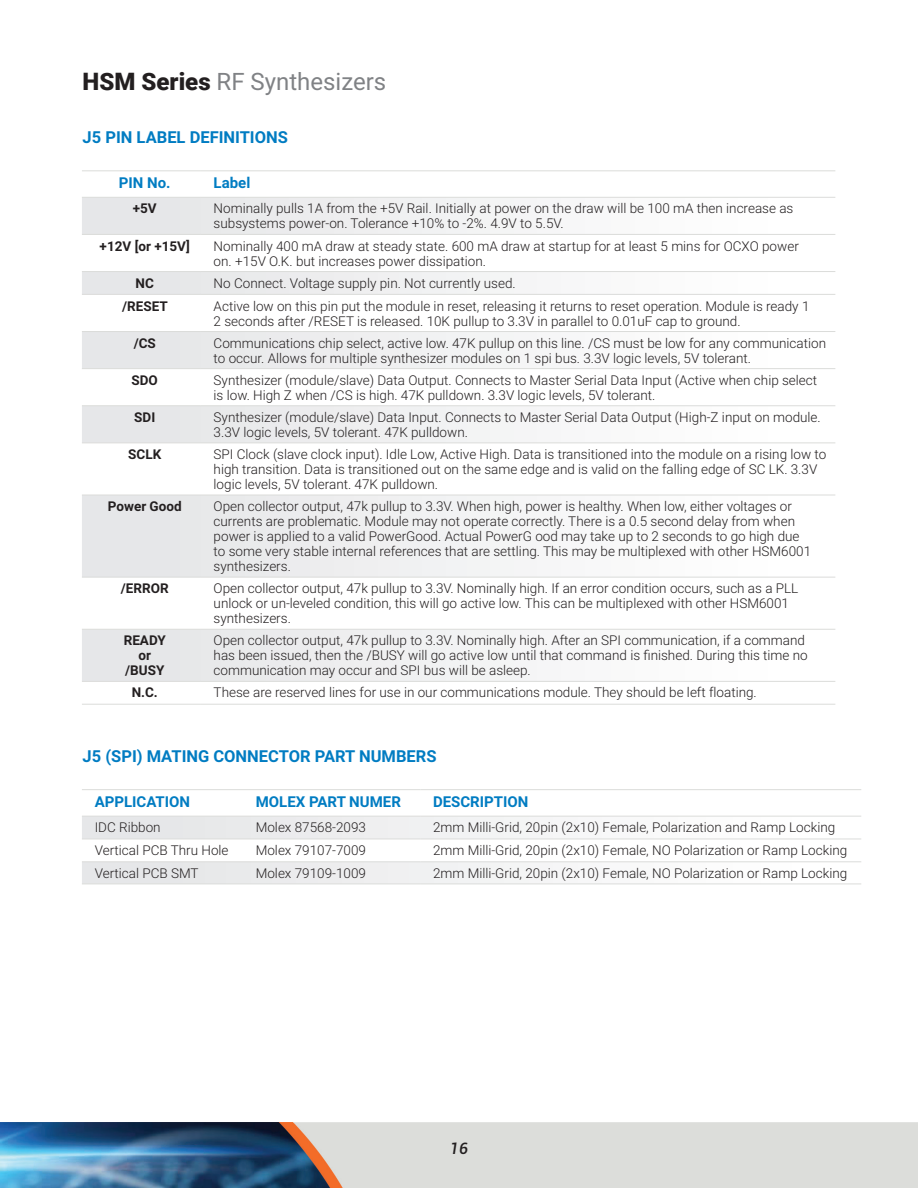
<style>
.page{position:relative;width:918px;height:1188px;background:#fff}
.page>*{position:absolute;margin:0;border:0;box-sizing:border-box;transform-origin:0 0}
.t1{font:24px "Roboto";color:#808285}
.t2{font:700 16.5px "Roboto";color:#007cc2}
.t3{font:italic 500 15.75px "Roboto";color:#231f20}
.t4{font:700 15px "Roboto";color:#007cc2}
.t5{font:300 13.5px/15px "Roboto";color:#231f20}
.t6{font:700 13.5px/15px "Roboto";color:#231f20;text-align:center}
.s1{font-weight:900;color:#231f20}
</style>
<div class="page">
<img style="left:0;top:1123px;width:918px;height:65px">
<svg style="left:82px;top:817px;width:779px;height:67px"></svg>
<hr style="left:82px;top:789px;width:161px;height:1px;background:#dbdcda">
<hr style="left:243px;top:789px;width:177px;height:1px;background:#dbdcda">
<hr style="left:420px;top:789px;width:441px;height:1px;background:#dbdcda">
<hr style="left:82px;top:816px;width:161px;height:1px;background:#dbdcda">
<hr style="left:243px;top:816px;width:177px;height:1px;background:#dbdcda">
<hr style="left:420px;top:816px;width:441px;height:1px;background:#dbdcda">
<hr style="left:82px;top:839px;width:161px;height:1px;background:#dbdcda">
<hr style="left:243px;top:839px;width:177px;height:1px;background:#dbdcda">
<hr style="left:420px;top:839px;width:441px;height:1px;background:#dbdcda">
<hr style="left:82px;top:862px;width:161px;height:1px;background:#dbdcda">
<hr style="left:243px;top:862px;width:177px;height:1px;background:#dbdcda">
<hr style="left:420px;top:862px;width:441px;height:1px;background:#dbdcda">
<hr style="left:82px;top:884px;width:161px;height:1px;background:#dbdcda">
<hr style="left:243px;top:884px;width:177px;height:1px;background:#dbdcda">
<hr style="left:420px;top:884px;width:441px;height:1px;background:#dbdcda">
<svg style="left:82px;top:198px;width:753px;height:483px"></svg>
<hr style="left:82px;top:171px;width:119px;height:1px;background:#dbdcda">
<hr style="left:201px;top:171px;width:634px;height:1px;background:#dbdcda">
<hr style="left:82px;top:197px;width:119px;height:1px;background:#dbdcda">
<hr style="left:201px;top:197px;width:634px;height:1px;background:#dbdcda">
<hr style="left:82px;top:234px;width:119px;height:1px;background:#dbdcda">
<hr style="left:201px;top:234px;width:634px;height:1px;background:#dbdcda">
<hr style="left:82px;top:271px;width:119px;height:1px;background:#dbdcda">
<hr style="left:201px;top:271px;width:634px;height:1px;background:#dbdcda">
<hr style="left:82px;top:294px;width:119px;height:1px;background:#dbdcda">
<hr style="left:201px;top:294px;width:634px;height:1px;background:#dbdcda">
<hr style="left:82px;top:331px;width:119px;height:1px;background:#dbdcda">
<hr style="left:201px;top:331px;width:634px;height:1px;background:#dbdcda">
<hr style="left:82px;top:368px;width:119px;height:1px;background:#dbdcda">
<hr style="left:201px;top:368px;width:634px;height:1px;background:#dbdcda">
<hr style="left:82px;top:406px;width:119px;height:1px;background:#dbdcda">
<hr style="left:201px;top:406px;width:634px;height:1px;background:#dbdcda">
<hr style="left:82px;top:443px;width:119px;height:1px;background:#dbdcda">
<hr style="left:201px;top:443px;width:634px;height:1px;background:#dbdcda">
<hr style="left:82px;top:495px;width:119px;height:1px;background:#dbdcda">
<hr style="left:201px;top:495px;width:634px;height:1px;background:#dbdcda">
<hr style="left:82px;top:577px;width:119px;height:1px;background:#dbdcda">
<hr style="left:201px;top:577px;width:634px;height:1px;background:#dbdcda">
<hr style="left:82px;top:629px;width:119px;height:1px;background:#dbdcda">
<hr style="left:201px;top:629px;width:634px;height:1px;background:#dbdcda">
<hr style="left:82px;top:681px;width:119px;height:1px;background:#dbdcda">
<hr style="left:201px;top:681px;width:634px;height:1px;background:#dbdcda">
<hr style="left:82px;top:704px;width:119px;height:1px;background:#dbdcda">
<hr style="left:201px;top:704px;width:634px;height:1px;background:#dbdcda">
<h1 class="t1" style="left:83px;top:65px;width:305px"><span class="s1">HSM Series</span> RF Synthesizers</h1>
<p class="t2" style="left:83px;top:126px;width:207px">J5 PIN LABEL DEFINITIONS</p>
<p class="t4" style="left:119px;top:172px;width:53px">PIN No.</p>
<p class="t4" style="left:214px;top:172px;width:38px">Label</p>
<p class="t6" style="left:133px;top:201px;width:25px">+5V</p>
<p class="t5" style="left:214px;top:201px;width:581px">Nominally pulls 1A from the +5V Rail. Initially at power on the draw will be 100 mA then increase as subsystems power-on. Tolerance +10% to -2%. 4.9V to 5.5V.</p>
<p class="t6" style="left:100px;top:238px;width:92px">+12V [or +15V]</p>
<p class="t5" style="left:214px;top:238px;width:587px">Nominally 400 mA draw at steady state. 600 mA draw at startup for at least 5 mins for OCXO power on. +15V O.K. but increases power dissipation.</p>
<p class="t6" style="left:136px;top:275px;width:20px">NC</p>
<p class="t5" style="left:214px;top:275px;width:304px">No Connect. Voltage supply pin. Not currently used.</p>
<p class="t6" style="left:122px;top:298px;width:47px">/RESET</p>
<p class="t5" style="left:214px;top:298px;width:597px">Active low on this pin put the module in reset, releasing it returns to reset operation. Module is ready 1<br>2 seconds after /RESET is released. 10K pullup to 3.3V in parallel to 0.01uF cap to ground.</p>
<p class="t6" style="left:134px;top:335px;width:24px">/CS</p>
<p class="t5" style="left:214px;top:335px;width:614px">Communications chip select, active low. 47K pullup on this line. /CS must be low for any communication to occur. Allows for multiple synthesizer modules on 1 spi bus. 3.3V logic levels, 5V tolerant.</p>
<p class="t6" style="left:132px;top:372px;width:28px">SDO</p>
<p class="t5" style="left:214px;top:372px;width:605px">Synthesizer (module/slave) Data Output. Connects to Master Serial Data Input (Active when chip select is low. High Z when /CS is high. 47K pulldown. 3.3V logic levels, 5V tolerant.</p>
<p class="t6" style="left:134px;top:409px;width:23px">SDI</p>
<p class="t5" style="left:214px;top:409px;width:609px">Synthesizer (module/slave) Data Input. Connects to Master Serial Data Output (High-Z input on module.<br>3.3V logic levels, 5V tolerant. 47K pulldown.</p>
<p class="t6" style="left:128px;top:446px;width:35px">SCLK</p>
<p class="t5" style="left:214px;top:446px;width:614px">SPI Clock (slave clock input). Idle Low, Active High. Data is transitioned into the module on a rising low to high transition. Data is transitioned out on the same edge and is valid on the falling edge of SC LK. 3.3V logic levels, 5V tolerant. 47K pulldown.</p>
<p class="t6" style="left:108px;top:498px;width:75px">Power Good</p>
<p class="t5" style="left:214px;top:498px;width:599px">Open collector output, 47k pullup to 3.3V. When high, power is healthy. When low, either voltages or currents are problematic. Module may not operate correctly. There is a 0.5 second delay from when power is applied to a valid PowerGood. Actual PowerG ood may take up to 2 seconds to go high due to some very stable internal references that are settling. This may be multiplexed with other HSM6001 synthesizers.</p>
<p class="t6" style="left:121px;top:580px;width:49px">/ERROR</p>
<p class="t5" style="left:214px;top:580px;width:586px">Open collector output, 47k pullup to 3.3V. Nominally high. If an error condition occurs, such as a PLL unlock or un-leveled condition, this will go active low. This can be multiplexed with other HSM6001 synthesizers.</p>
<p class="t6" style="left:124px;top:633px;width:44px">READY or /BUSY</p>
<p class="t5" style="left:214px;top:633px;width:596px">Open collector output, 47k pullup to 3.3V. Nominally high. After an SPI communication, if a command has been issued, then the /BUSY will go active low until that command is finished. During this time no communication may occur and SPI bus will be asleep.</p>
<p class="t6" style="left:132px;top:685px;width:28px">N.C.</p>
<p class="t5" style="left:214px;top:685px;width:545px">These are reserved lines for use in our communications module. They should be left floating.</p>
<p class="t2" style="left:83px;top:744px;width:355px">J5 (SPI) MATING CONNECTOR PART NUMBERS</p>
<p class="t4" style="left:95px;top:791px;width:97px">APPLICATION</p>
<p class="t4" style="left:256px;top:791px;width:147px">MOLEX PART NUMER</p>
<p class="t4" style="left:433px;top:791px;width:97px">DESCRIPTION</p>
<p class="t5" style="left:95px;top:819px;width:68px">IDC Ribbon</p>
<p class="t5" style="left:256px;top:819px;width:112px">Molex 87568-2093</p>
<p class="t5" style="left:433px;top:819px;width:404px">2mm Milli-Grid, 20pin (2x10) Female, Polarization and Ramp Locking</p>
<p class="t5" style="left:95px;top:842px;width:135px">Vertical PCB Thru Hole</p>
<p class="t5" style="left:256px;top:842px;width:112px">Molex 79107-7009</p>
<p class="t5" style="left:433px;top:842px;width:416px">2mm Milli-Grid, 20pin (2x10) Female, NO Polarization or Ramp Locking</p>
<p class="t5" style="left:95px;top:865px;width:105px">Vertical PCB SMT</p>
<p class="t5" style="left:256px;top:865px;width:112px">Molex 79109-1009</p>
<p class="t5" style="left:433px;top:865px;width:416px">2mm Milli-Grid, 20pin (2x10) Female, NO Polarization or Ramp Locking</p>
<p class="t3" style="left:450px;top:1138px;width:20px">16</p>
</div>
